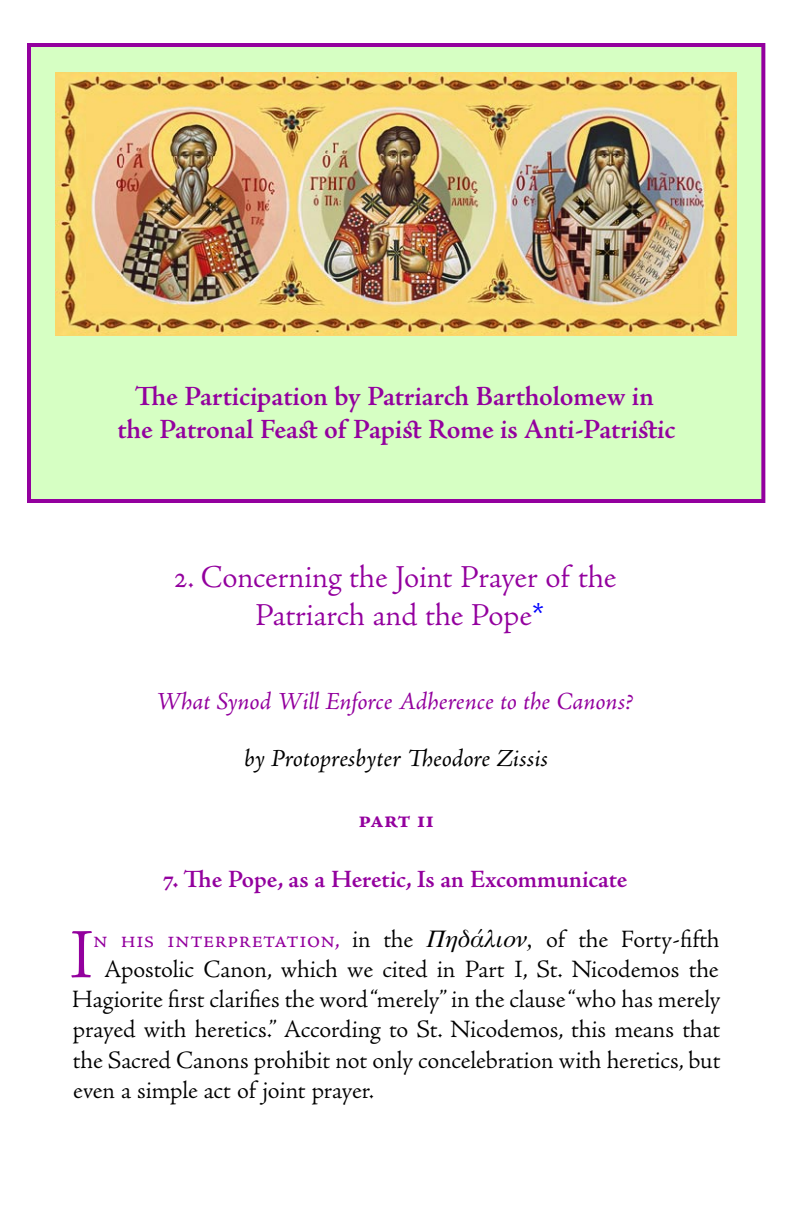
<style>
.page{position:relative;width:792px;height:1224px;background:#fff}
.page>*{position:absolute;margin:0;border:0;box-sizing:border-box;transform-origin:0 0}
.t1{font:300 71px "Adobe Jenson Pro";color:#93009e}
.t2{font:300 32px/38.6px "Adobe Jenson Pro";letter-spacing:-.005em;color:#93009e;text-align:center}
.t3{font:600 28px/33.8px "Adobe Jenson Pro";letter-spacing:-.005em;color:#93009e;text-align:center}
.t4{font:300 25px "Adobe Jenson Pro";letter-spacing:-.005em;color:#000}
.t5{font:italic 25px "Adobe Jenson Pro";letter-spacing:-.005em;color:#93009e}
.t6{font:600 25px "Adobe Jenson Pro";letter-spacing:-.005em;color:#93009e}
.t7{font:italic 25px "Adobe Jenson Pro";letter-spacing:-.005em;color:#000}
.t8{font:700 25px "Adobe Jenson Pro";letter-spacing:-.025em;color:#93009e}
.s1{color:#00f}
.s2{color:#93009e}
.s3{font-family:"Times Greek";font-weight:400;font-style:italic}
</style>
<div class="page">
<div style="left:29px;top:45px;width:734px;height:456px;background:#d6ffc3"></div>
<div style="left:27px;top:43px;width:738px;height:460px;border:4px solid #93009e"></div>
<img style="left:56px;top:72px;width:680px;height:264px">
<p class="t3" style="left:118px;top:379px;width:559px">The Participation by Patriarch Bartholomew in the Patronal Feast of Papist Rome is Anti-Patristic</p>
<p class="t2" style="left:174px;top:558px;width:444px">2. Concerning the Joint Prayer of the<br>Patriarch and the Pope<span class="s1">*</span></p>
<p class="t5" style="left:156px;top:687px;width:478px">What Synod Will Enforce Adherence to the Canons?</p>
<p class="t7" style="left:244px;top:744px;width:305px">by Protopresbyter Theodore Zissis</p>
<p class="t8" style="left:359px;top:805px;width:77px">PART II</p>
<p class="t6" style="left:163px;top:865px;width:466px">7. The Pope, as a Heretic, Is an Excommunicate</p>
<p class="t1" style="left:69px;top:915px;width:26px">I</p>
<p class="t4" style="left:93px;top:925px;width:628px"><span class="s2">N HIS INTERPRETATION,</span> in the <span class="s3">Phdãlion,</span> of the Forty-fifth</p>
<p class="t4" style="left:104px;top:955px;width:616px">Apostolic Canon, which we cited in Part I, St. Nicodemos the</p>
<p class="t4" style="left:72px;top:985px;width:650px">Hagiorite first clarifies the word “merely” in the clause “who has merely</p>
<p class="t4" style="left:73px;top:1016px;width:649px">prayed with heretics.” According to St. Nicodemos, this means that</p>
<p class="t4" style="left:73px;top:1046px;width:649px">the Sacred Canons prohibit not only concelebration with heretics, but</p>
<p class="t4" style="left:73px;top:1076px;width:303px">even a simple act of joint prayer.</p>
</div>
